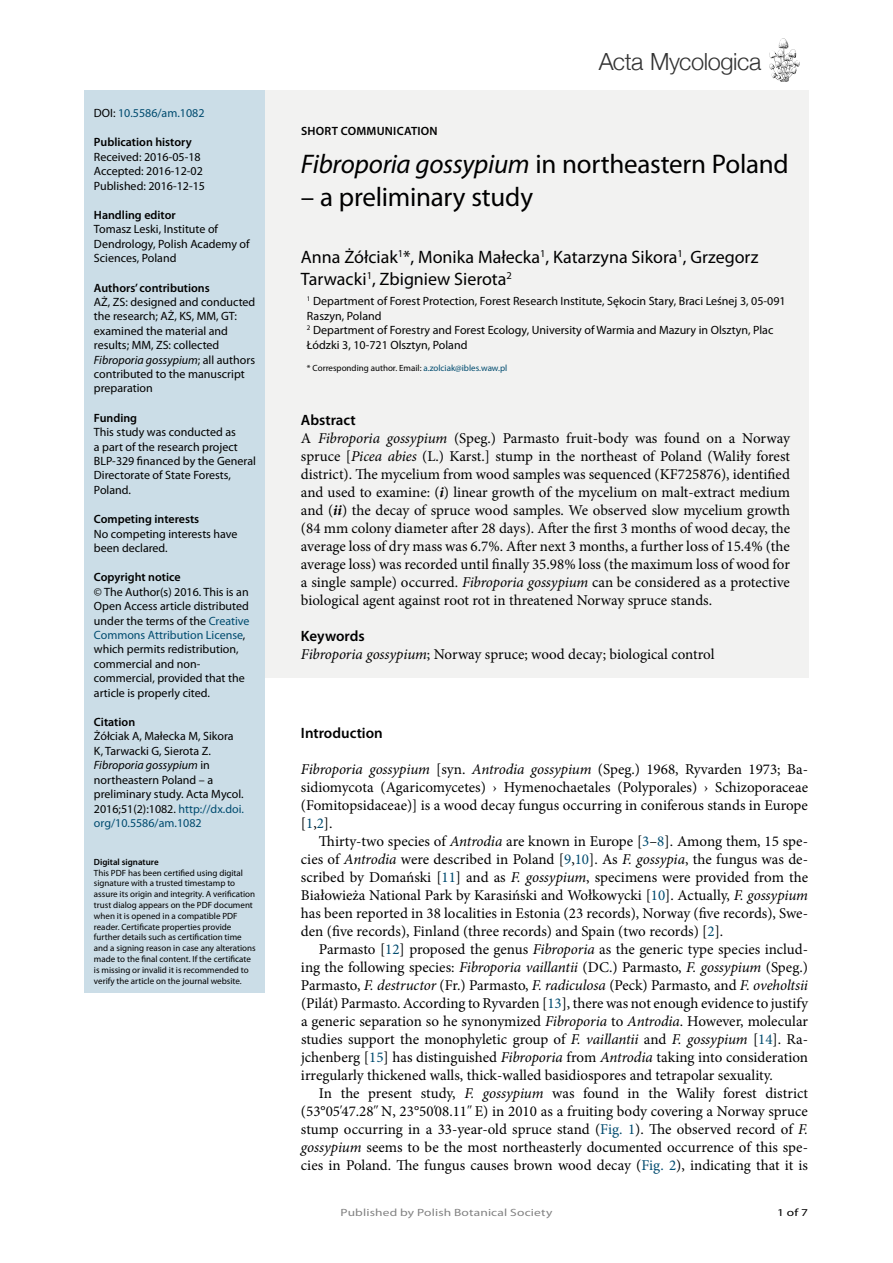
<style>
.page{position:relative;width:893px;height:1263px;background:#fff}
.page>*{position:absolute;margin:0;border:0;box-sizing:border-box;transform-origin:0 0}
.t1{font:27px "Myriad Pro";letter-spacing:-.01em;color:#000}
.t2{font:300 23.55px "Helvetica Neue";letter-spacing:-.02em;color:#333}
.Authors{font:18px/21.6px "Myriad Pro";color:#000}
.Body_text___first_li{font:15px/18px "Minion Pro";color:#000;text-align:justify}
.Body_text{font:15px/18px "Minion Pro";color:#000;text-align:justify}
.Keywords{font:15px "Minion Pro";color:#000}
.t3{font:600 15px "Myriad Pro";color:#000}
.Body_text-2{font:12px/14.4px "Myriad Pro";color:#000}
.Affiliations{font:12px/14.4px "Myriad Pro";color:#000}
.Article_type{font:600 12px "Myriad Pro";color:#000}
.Body_text-3{font:12px "Myriad Pro";color:#004b6f}
.Article_type-2{font:600 12px "Myriad Pro";letter-spacing:.02em;color:#000}
.t4{font:10.5px "Myriad Pro";letter-spacing:.01em;color:#828282;scale:1.28 1}
.Number{font:10.5px "Myriad Pro";color:#000;scale:1.28 1}
.Body_text-4{font:9px/10.8px "Myriad Pro";color:#000}
.Corresponding_author{font:9px "Myriad Pro";color:#000}
.t5{font:600 9px "Myriad Pro";color:#000}
.s1{color:#000}
.s2{font-style:italic}
.s3{color:#004b6f}
.s4{font-weight:700;font-style:italic}
</style>
<div class="page">
<svg style="left:769px;top:38px;width:31px;height:44px"></svg>
<div style="left:265px;top:90px;width:543px;height:587px;background:#f2f2f1"></div>
<div style="left:85px;top:90px;width:180px;height:902px;background:#cbdde7"></div>
<p class="Body_text-3" style="left:94px;top:106px;width:112px"><span class="s1">DOI:</span> 10.5586/am.1082</p>
<p class="Article_type" style="left:94px;top:135px;width:99px">Publication history</p>
<p class="Body_text-2" style="left:94px;top:149px;width:108px">Received: 2016-05-18</p>
<p class="Body_text-2" style="left:94px;top:164px;width:110px">Accepted: 2016-12-02</p>
<p class="Body_text-2" style="left:94px;top:178px;width:113px">Published: 2016-12-15</p>
<p class="Article_type" style="left:94px;top:207px;width:83px">Handling editor</p>
<p class="Body_text-2" style="left:94px;top:222px;width:157px">Tomasz Leski, Institute of<br>Dendrology, Polish Academy of<br>Sciences, Poland</p>
<p class="Article_type" style="left:94px;top:280px;width:117px">Authors’ contributions</p>
<p class="Body_text-2" style="left:94px;top:295px;width:163px">AŻ, ZS: designed and conducted the research; AŻ, KS, MM, GT: examined the material and results; MM, ZS: collected<br><span class="s2">Fibroporia gossypium</span>; all authors contributed to the manuscript preparation</p>
<p class="Article_type" style="left:94px;top:410px;width:45px">Funding</p>
<p class="Body_text-2" style="left:94px;top:425px;width:164px">This study was conducted as<br>a part of the research project<br>BLP-329 financed by the General<br>Directorate of State Forests,<br>Poland.</p>
<p class="Article_type" style="left:94px;top:512px;width:107px">Competing interests</p>
<p class="Body_text-2" style="left:94px;top:526px;width:145px">No competing interests have been declared.</p>
<p class="Article_type" style="left:94px;top:570px;width:88px">Copyright notice</p>
<p class="Body_text-2" style="left:94px;top:584px;width:157px">© The Author(s) 2016. This is an<br>Open Access article distributed under the terms of the <span class="s3">Creative<br>Commons Attribution License</span>, which permits redistribution, commercial and non&shy;commercial, provided that the article is properly cited.</p>
<p class="Article_type" style="left:94px;top:714px;width:43px">Citation</p>
<p class="Body_text-2" style="left:94px;top:729px;width:152px">Żółciak A, Małecka M, Sikora<br>K, Tarwacki G, Sierota Z.<br><span class="s2">Fibroporia gossypium</span> in northeastern Poland – a preliminary study. Acta Mycol.<br>2016;51(2):1082. <span class="s3">http://dx.doi. org/10.5586/am.1082</span></p>
<p class="t5" style="left:94px;top:856px;width:66px">Digital signature</p>
<p class="Body_text-4" style="left:94px;top:867px;width:163px">This PDF has been certified using digital signature with a trusted timestamp to assure its origin and integrity. A verification trust dialog appears on the PDF document when it is opened in a compatible PDF reader. Certificate properties provide further details such as certification time and a signing reason in case any alterations made to the final content. If the certificate is missing or invalid it is recommended to verify the article on the journal website.</p>
<h2 class="t2" style="left:599px;top:43px;width:164px">Acta Mycologica</h2>
<p class="Article_type-2" style="left:301px;top:123px;width:138px">SHORT COMMUNICATION</p>
<p class="t1" style="left:301px;top:148px;width:489px"><span class="s2">Fibroporia gossypium</span> in northeastern Poland</p>
<p class="t1" style="left:301px;top:180px;width:234px">– a preliminary study</p>
<p class="Authors" style="left:301px;top:246px;width:459px">Anna Żółciak<sup>1</sup>*, Monika Małecka<sup>1</sup>, Katarzyna Sikora<sup>1</sup>, Grzegorz<br>Tarwacki<sup>1</sup>, Zbigniew Sierota<sup>2</sup></p>
<p class="Affiliations" style="left:307px;top:294px;width:480px"><sup>1</sup> Department of Forest Protection, Forest Research Institute, Sękocin Stary, Braci Leśnej 3, 05-091<br>Raszyn, Poland</p>
<p class="Affiliations" style="left:307px;top:323px;width:468px"><sup>2</sup> Department of Forestry and Forest Ecology, University of Warmia and Mazury in Olsztyn, Plac<br>Łódzki 3, 10-721 Olsztyn, Poland</p>
<p class="Corresponding_author" style="left:307px;top:363px;width:202px">* Corresponding author. Email: <span class="s3">a.zolciak@ibles.waw.pl</span></p>
<p class="t3" style="left:301px;top:411px;width:56px">Abstract</p>
<p class="Body_text" style="left:301px;top:430px;width:491px">A <span class="s2">Fibroporia gossypium</span> (Speg.) Parmasto fruit-body was found on a Norway spruce [<span class="s2">Picea abies</span> (L.) Karst.] stump in the northeast of Poland (Waliły forest district). The mycelium from wood samples was sequenced (KF725876), identified and used to examine: (<span class="s4">i</span>) linear growth of the mycelium on malt-extract medium and (<span class="s4">ii</span>) the decay of spruce wood samples. We observed slow mycelium growth (84 mm colony diameter after 28 days). After the first 3 months of wood decay, the average loss of dry mass was 6.7%. After next 3 months, a further loss of 15.4% (the average loss) was recorded until finally 35.98% loss (the maximum loss of wood for a single sample) occurred. <span class="s2">Fibroporia gossypium</span> can be considered as a protective biological agent against root rot in threatened Norway spruce stands.</p>
<p class="t3" style="left:301px;top:627px;width:65px">Keywords</p>
<p class="Keywords" style="left:301px;top:645px;width:415px"><span class="s2">Fibroporia gossypium</span>; Norway spruce; wood decay; biological control</p>
<p class="t3" style="left:301px;top:723px;width:83px">Introduction</p>
<p class="Body_text" style="left:301px;top:760px;width:509px"><span class="s2">Fibroporia gossypium</span> [syn. <span class="s2">Antrodia gossypium</span> (Speg.) 1968, Ryvarden 1973; Ba&shy;sidiomycota (Agaricomycetes) › Hymenochaetales (Polyporales) › Schizoporaceae (Fomitopsidaceae)] is a wood decay fungus occurring in coniferous stands in Europe [<span class="s3">1</span>,<span class="s3">2</span>].</p>
<p class="Body_text___first_li" style="left:301px;top:832px;width:509px;text-indent:18px">Thirty-two species of <span class="s2">Antrodia</span> are known in Europe [<span class="s3">3</span>–<span class="s3">8</span>]. Among them, 15 spe&shy;cies of <span class="s2">Antrodia</span> were described in Poland [<span class="s3">9</span>,<span class="s3">10</span>]. As <span class="s2">F. gossypia</span>, the fungus was de&shy;scribed by Domański [<span class="s3">11</span>] and as <span class="s2">F. gossypium</span>, specimens were provided from the Białowieża National Park by Karasiński and Wołkowycki [<span class="s3">10</span>]. Actually, <span class="s2">F. gossypium </span>has been reported in 38 localities in Estonia (23 records), Norway (five records), Swe&shy;den (five records), Finland (three records) and Spain (two records) [<span class="s3">2</span>].</p>
<p class="Body_text___first_li" style="left:301px;top:940px;width:509px;text-indent:18px">Parmasto [<span class="s3">12</span>] proposed the genus <span class="s2">Fibroporia</span> as the generic type species includ&shy;ing the following species: <span class="s2">Fibroporia vaillantii</span> (DC.) Parmasto, <span class="s2">F. gossypium</span> (Speg.)<br>Parmasto, <span class="s2">F. destructor</span> (Fr.) Parmasto, <span class="s2">F. radiculosa</span> (Peck) Parmasto, and <span class="s2">F. oveholtsii </span>(Pilát) Parmasto. According to Ryvarden [<span class="s3">13</span>], there was not enough evidence to justify a generic separation so he synonymized <span class="s2">Fibroporia</span> to <span class="s2">Antrodia</span>. However, molecular studies support the monophyletic group of <span class="s2">F. vaillantii</span> and <span class="s2">F. gossypium</span> [<span class="s3">14</span>]. Ra&shy;jchenberg [<span class="s3">15</span>] has distinguished <span class="s2">Fibroporia</span> from <span class="s2">Antrodia</span> taking into consideration irregularly thickened walls, thick-walled basidiospores and tetrapolar sexuality.</p>
<p class="Body_text___first_li" style="left:301px;top:1084px;width:509px;text-indent:18px">In the present study, <span class="s2">F. gossypium</span> was found in the Waliły forest district (53°05<span class="s2">'</span>47.28<span class="s2">"</span> N, 23°50<span class="s2">'</span>08.11<span class="s2">"</span> E) in 2010 as a fruiting body covering a Norway spruce stump occurring in a 33-year-old spruce stand (<span class="s3">Fig. 1</span>). The observed record of <span class="s2">F. gossypium</span> seems to be the most northeasterly documented occurrence of this spe&shy;cies in Poland. The fungus causes brown wood decay (<span class="s3">Fig. 2</span>), indicating that it is</p>
<p class="t4" style="left:341px;top:1205px;width:167px">Published by Polish Botanical Society</p>
<p class="Number" style="left:777px;top:1205px;width:26px">1 of 7</p>
</div>
